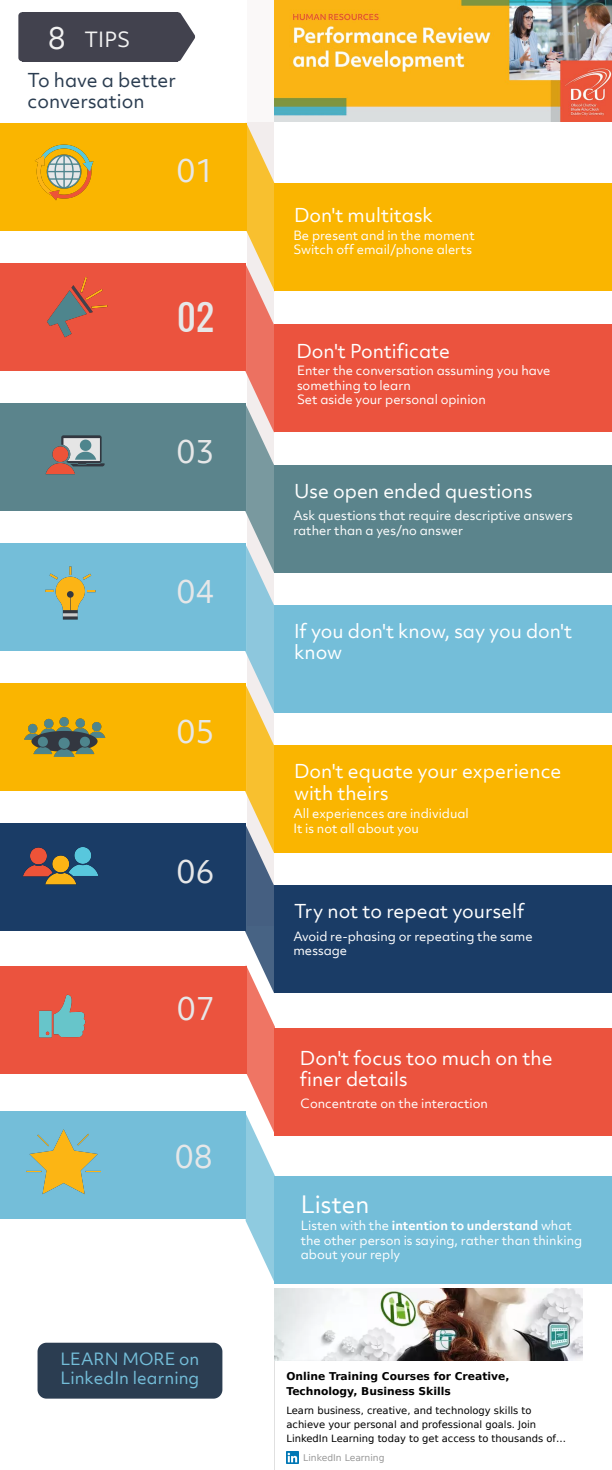
<style>
.page{position:relative;width:612px;height:1470px;background:#fff}
.page>*{position:absolute;margin:0;border:0;box-sizing:border-box;transform-origin:0 0}
.t1{font:34.5px "Oswald";color:#e6e7e8}
.t2{font:30.6px "Objektiv Mk 2";color:#e6e7e8}
.t3{font:23px "Objektiv Mk 2";color:#fff}
.t4{font:20.2px "Objektiv Mk 2";color:#f2f2f2}
.t5{font:18.4px/21.4px "Objektiv Mk 2";color:#fff}
.t6{font:18.4px/21.4px "Objektiv Mk 2";color:#2b3d51}
.t7{font:16.2px/18.9px "Objektiv Mk 2";color:#74bed9}
.t8{font:12.3px/14.6px "Objektiv Mk 2";color:#fff}
.t9{font:700 10.7px/14.6px "DejaVu Sans";color:#000}
.t10{font:10px/13.8px "DejaVu Sans";color:#000}
.t11{font:9.2px "DejaVu Sans";color:#999}
.s1{font-size:29.1px}
.s2{font-weight:700}
</style>
<div class="page">
<div style="left:248px;top:0;width:361px;height:123px;background:linear-gradient(to bottom,#faf8f8,#faf8f8)"></div>
<div style="left:38px;top:1343px;width:184px;height:56px;background:#2b3d51"></div>
<div style="left:22px;top:12px;width:156px;height:49px;background:#42424e"></div>
<svg style="left:178px;top:12px;width:17px;height:49px"></svg>
<svg style="left:18px;top:12px;width:4px;height:49px"></svg>
<svg style="left:286px;top:1451px;width:13px;height:13px"></svg>
<img style="left:275px;top:1288px;width:307px;height:72px">
<div style="left:0;top:123px;width:246px;height:108px;background:#fab500"></div>
<div style="left:274px;top:183px;width:338px;height:107px;background:#fab500"></div>
<img style="left:274px;top:0;width:338px;height:121px">
<div style="left:0;top:263px;width:246px;height:108px;background:#eb533e"></div>
<div style="left:274px;top:325px;width:338px;height:107px;background:#eb533e"></div>
<div style="left:0;top:403px;width:246px;height:108px;background:#5b848c"></div>
<div style="left:274px;top:465px;width:338px;height:107px;background:#5b848c"></div>
<div style="left:0;top:543px;width:246px;height:108px;background:#74bed9"></div>
<div style="left:274px;top:605px;width:338px;height:107px;background:#74bed9"></div>
<div style="left:0;top:683px;width:246px;height:108px;background:#fab500"></div>
<div style="left:274px;top:745px;width:338px;height:108px;background:#fab500"></div>
<div style="left:0;top:823px;width:246px;height:108px;background:#1a3c66"></div>
<div style="left:274px;top:885px;width:338px;height:108px;background:#1a3c66"></div>
<div style="left:0;top:966px;width:247px;height:108px;background:#eb533e"></div>
<div style="left:274px;top:1028px;width:338px;height:107px;background:#eb533e"></div>
<div style="left:0;top:1111px;width:246px;height:108px;background:#74bed9"></div>
<svg style="left:245px;top:123px;width:30px;height:1158px;background:#c4b29c"></svg>
<div style="left:274px;top:1177px;width:338px;height:107px;background:#74bed9"></div>
<img style="left:35px;top:144px;width:59px;height:57px">
<img style="left:45px;top:435px;width:60px;height:40px">
<img style="left:45px;top:566px;width:51px;height:54px">
<img style="left:23px;top:847px;width:75px;height:38px">
<img style="left:47px;top:277px;width:61px;height:61px">
<img style="left:24px;top:717px;width:82px;height:40px">
<img style="left:39px;top:994px;width:47px;height:44px">
<img style="left:26px;top:1129px;width:75px;height:65px">
<h3 class="t4" style="left:48px;top:30px;width:84px"><span class="s1">8</span> TIPS</h3>
<h3 class="t6" style="left:28px;top:71px;width:150px">To have a better conversation</h3>
<h2 class="t2" style="left:176px;top:158px;width:39px">01</h2>
<h1 class="t1" style="left:177px;top:291px;width:39px">02</h1>
<h2 class="t2" style="left:176px;top:438px;width:39px">03</h2>
<h2 class="t2" style="left:176px;top:578px;width:39px">04</h2>
<h2 class="t2" style="left:176px;top:718px;width:39px">05</h2>
<h2 class="t2" style="left:176px;top:858px;width:39px">06</h2>
<h2 class="t2" style="left:177px;top:995px;width:39px">07</h2>
<h2 class="t2" style="left:175px;top:1143px;width:39px">08</h2>
<h3 class="t7" style="left:60px;top:1351px;width:140px">LEARN MORE on<br>LinkedIn learning</h3>
<h3 class="t5" style="left:294px;top:206px;width:140px">Don't multitask</h3>
<p class="t8" style="left:293px;top:229px;width:183px">Be present and in the moment<br>Switch off email/phone alerts</p>
<h3 class="t5" style="left:296px;top:342px;width:155px">Don't Pontificate</h3>
<p class="t8" style="left:297px;top:365px;width:255px">Enter the conversation assuming you have something to learn<br>Set aside your personal opinion</p>
<h3 class="t5" style="left:294px;top:482px;width:240px">Use open ended questions</h3>
<p class="t8" style="left:293px;top:509px;width:281px">Ask questions that require descriptive answers rather than a yes/no answer</p>
<h3 class="t5" style="left:294px;top:622px;width:280px">If you don't know, say you don't know</h3>
<h3 class="t5" style="left:294px;top:762px;width:269px">Don't equate your experience with theirs</h3>
<p class="t8" style="left:293px;top:807px;width:177px">All experiences are individual<br>It is not all about you</p>
<h3 class="t5" style="left:294px;top:903px;width:232px">Try not to repeat yourself</h3>
<p class="t8" style="left:293px;top:930px;width:241px">Avoid re-phasing or repeating the same message</p>
<h3 class="t5" style="left:300px;top:1049px;width:254px">Don't focus too much on the finer details</h3>
<p class="t8" style="left:301px;top:1097px;width:189px">Concentrate on the interaction</p>
<h3 class="t3" style="left:301px;top:1194px;width:70px">Listen</h3>
<p class="t8" style="left:301px;top:1219px;width:283px">Listen with the <span class="s2">intention to understand</span> what the other person is saying, rather than thinking about your reply</p>
<p class="t9" style="left:286px;top:1369px;width:225px">Online Training Courses for Creative,<br>Technology, Business Skills</p>
<p class="t10" style="left:286px;top:1404px;width:281px">Learn business, creative, and technology skills to achieve your personal and professional goals. Join<br>LinkedIn Learning today to get access to thousands of…</p>
<p class="t11" style="left:303px;top:1452px;width:83px">LinkedIn Learning</p>
</div>
